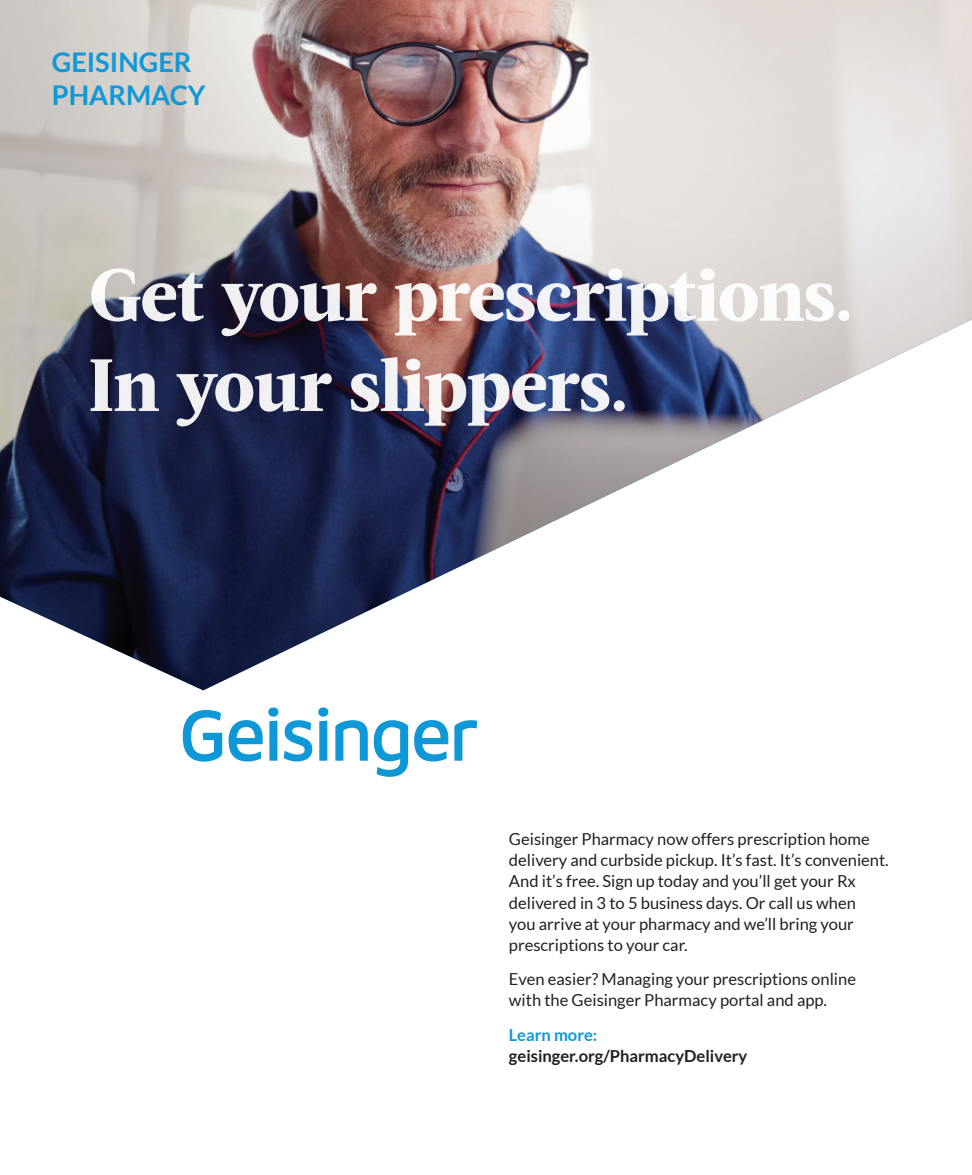
<style>
.page{position:relative;width:972px;height:1175px;background:#fff}
.page>*{position:absolute;margin:0;border:0;box-sizing:border-box;transform-origin:0 0}
.t1{font:800 73.65px/90.2px "Acta";letter-spacing:-.01em;color:#fff}
.t2{font:700 27px/32.5px "Lato";color:#0e98d7}
.t3{font:16.5px/21px "Lato";color:#231f20}
.t4{font:700 16.5px "Lato";color:#231f20}
.t5{font:700 16.5px "Lato";color:#0e98d7}
</style>
<div class="page">
<img style="left:0;top:0;width:972px;height:690px">
<svg style="left:183px;top:707px;width:294px;height:70px"></svg>
<h2 class="t2" style="left:52px;top:46px;width:155px">GEISINGER<br>PHARMACY</h2>
<h1 class="t1" style="left:89px;top:250px;width:766px">Get your prescriptions.<br>In your slippers.</h1>
<p class="t3" style="left:509px;top:828px;width:381px">Geisinger Pharmacy now offers prescription home delivery and curbside pickup. It’s fast. It’s convenient.<br>And it’s free. Sign up today and you’ll get your Rx delivered in 3 to 5 business days. Or call us when<br>you arrive at your pharmacy and we’ll bring your prescriptions to your car.</p>
<p class="t3" style="left:509px;top:968px;width:349px">Even easier? Managing your prescriptions online with the Geisinger Pharmacy portal and app.</p>
<p class="t5" style="left:509px;top:1025px;width:90px">Learn more:</p>
<p class="t4" style="left:509px;top:1046px;width:240px">geisinger.org/PharmacyDelivery</p>
</div>
